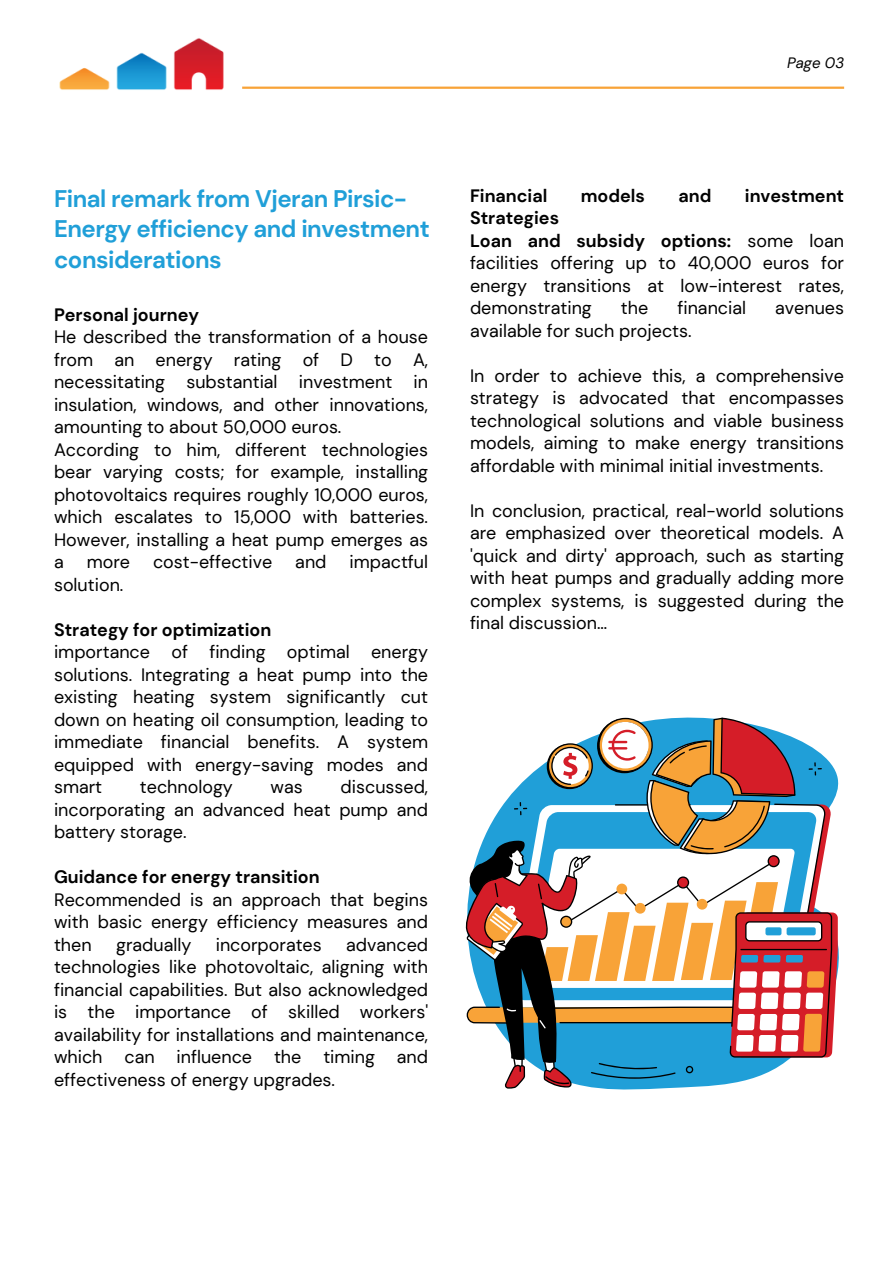
<style>
.page{position:relative;width:893px;height:1264px;background:#fff}
.page>*{position:absolute;margin:0;border:0;box-sizing:border-box;transform-origin:0 0}
.t1{font:700 24px/30.3px "DM Sans";letter-spacing:-.02em;color:#209fd8}
.t2{font:18px/22.5px "DM Sans";color:#000;text-align:justify}
.t3{font:700 18px "DM Sans";color:#000}
.t4{font:italic 15px "DM Sans";color:#000}
.s1{font-weight:700}
</style>
<div class="page">
<img style="left:59px;top:38px;width:198px;height:52px">
<hr style="left:242px;top:87px;width:602px;height:2px;background:#f8a338">
<svg style="left:465px;top:717px;width:372px;height:371px"></svg>
<p class="t4" style="left:787px;top:53px;width:59px">Page 03</p>
<p class="t1" style="left:54px;top:184px;width:354px">Final remark from Vjeran Pirsic-</p>
<p class="t1" style="left:54px;top:214px;width:377px">Energy efficiency and investment considerations</p>
<p class="t3" style="left:54px;top:303px;width:147px">Personal journey</p>
<p class="t2" style="left:54px;top:326px;width:375px">He described the transformation of a house from an energy rating of D to A, necessitating substantial investment in insulation, windows, and other innovations, amounting to about 50,000 euros.</p>
<p class="t2" style="left:54px;top:438px;width:375px">According to him, different technologies bear varying costs; for example, installing photovoltaics requires roughly 10,000 euros, which escalates to 15,000 with batteries.<br>However, installing a heat pump emerges as a</p>
<p class="t2" style="left:87px;top:551px;width:45px">more</p>
<p class="t2" style="left:153px;top:551px;width:121px">cost-effective</p>
<p class="t2" style="left:295px;top:551px;width:33px">and</p>
<p class="t2" style="left:349px;top:551px;width:80px">impactful</p>
<p class="t2" style="left:54px;top:573px;width:71px">solution.</p>
<p class="t3" style="left:54px;top:618px;width:219px">Strategy for optimization</p>
<p class="t2" style="left:54px;top:641px;width:375px">importance of finding optimal energy solutions. Integrating a heat pump into the existing heating system significantly cut down on heating oil consumption, leading to immediate financial benefits. A system equipped with energy-saving modes and smart</p>
<p class="t2" style="left:54px;top:776px;width:375px;text-indent:286px">discussed, incorporating an advanced heat pump and battery storage.</p>
<p class="t3" style="left:54px;top:865px;width:267px">Guidance for energy transition</p>
<p class="t2" style="left:54px;top:888px;width:375px">Recommended is an approach that begins with basic energy efficiency measures and then</p>
<p class="t2" style="left:140px;top:776px;width:94px">technology</p>
<p class="t2" style="left:270px;top:776px;width:34px">was</p>
<p class="t2" style="left:54px;top:933px;width:375px;text-indent:292px">advanced technologies like photovoltaic, aligning with financial capabilities. But also acknowledged is the importance of skilled workers' availability for installations and maintenance, which can influence the timing and effectiveness of energy upgrades.</p>
<p class="t2" style="left:116px;top:933px;width:77px">gradually</p>
<p class="t2" style="left:216px;top:933px;width:107px">incorporates</p>
<p class="t3" style="left:470px;top:184px;width:79px">Financial</p>
<p class="t3" style="left:580px;top:184px;width:66px">models</p>
<p class="t3" style="left:678px;top:184px;width:34px">and</p>
<p class="t3" style="left:744px;top:184px;width:101px">investment</p>
<p class="t3" style="left:470px;top:206px;width:91px">Strategies</p>
<p class="t2" style="left:470px;top:229px;width:375px"><span class="s1">Loan and subsidy options:</span> some loan facilities offering up to 40,000 euros for energy transitions at low-interest rates, demonstrating</p>
<p class="t2" style="left:621px;top:297px;width:29px">the</p>
<p class="t2" style="left:677px;top:297px;width:70px">financial</p>
<p class="t2" style="left:775px;top:297px;width:70px">avenues</p>
<p class="t2" style="left:470px;top:319px;width:223px">available for such projects.</p>
<p class="t2" style="left:470px;top:364px;width:375px">In order to achieve this, a comprehensive strategy is advocated that encompasses technological solutions and viable business models, aiming to make energy transitions affordable with minimal initial investments.</p>
<p class="t2" style="left:470px;top:499px;width:375px">In conclusion, practical, real-world solutions are emphasized over theoretical models. A 'quick and dirty' approach, such as starting with heat pumps and gradually adding more complex systems, is suggested during the final discussion…</p>
</div>
